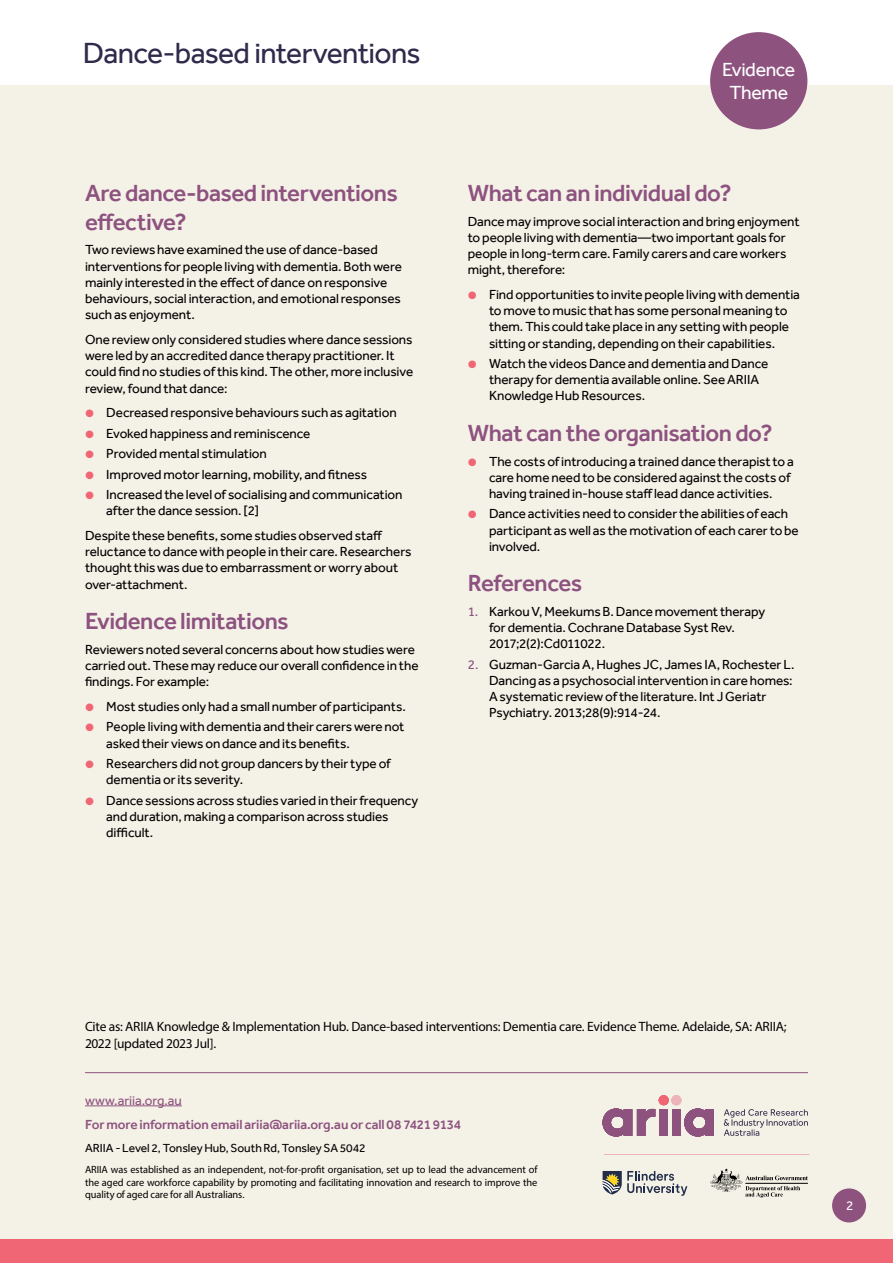
<style>
.page{position:relative;width:893px;height:1263px;background:#fff}
.page>*{position:absolute;margin:0;border:0;box-sizing:border-box;transform-origin:0 0}
.t1{font:30px "Effra";letter-spacing:-.025em;color:#302a4b}
.Sub_Heading__H2{font:500 24px/28.8px "Effra";letter-spacing:-.02em;color:#8d527f}
.t2{font:19.5px/22.5px "Effra";letter-spacing:-.02em;color:#fff;text-align:center}
.Paragraph__P{font:13.5px/16.2px "Effra";letter-spacing:-.005em;color:#000}
.t3{font:13.5px/16.2px "Myriad Pro";letter-spacing:-.015em;color:#000}
.t4{font:500 13.5px "Effra";letter-spacing:-.01em;color:#8d527f}
.Paragraph__P-2{font:13.5px "Effra";letter-spacing:-.005em;color:#8e527f}
.t5{font:13.5px "Effra";color:#fff}
.t6{font:12px "Effra";letter-spacing:-.005em;color:#000}
.t7{font:10.5px/12.6px "Myriad Pro";letter-spacing:-.01em;color:#000;text-align:justify}
.s1{color:#f16674}
.s2{color:#8d527f}
</style>
<div class="page">
<div style="left:0;top:85px;width:893px;height:1178px;background:#f4f1e6"></div>
<div style="left:0;top:1239px;width:893px;height:24px;background:#f16674"></div>
<div style="left:710px;top:32px;width:97px;height:97px;background:#8e527f;border-radius:50%"></div>
<div style="left:832px;top:1188px;width:34px;height:34px;background:#8e527f;border-radius:50%"></div>
<hr style="left:85px;top:1105px;width:97px;height:1px;background:#8e527f">
<hr style="left:85px;top:1072px;width:723px;height:1px;background:#8e527f">
<hr style="left:604px;top:1154px;width:205px;height:1px;background:#edb4ba">
<svg style="left:603px;top:1108px;width:111px;height:28px"></svg>
<div style="left:671px;top:1095px;width:10px;height:10px;background:#edb4ba;border-radius:50%"></div>
<div style="left:659px;top:1095px;width:10px;height:10px;background:#f16674;border-radius:50%"></div>
<svg style="left:724px;top:1109px;width:84px;height:27px"></svg>
<svg style="left:603px;top:1171px;width:84px;height:25px"></svg>
<svg style="left:710px;top:1168px;width:98px;height:30px"></svg>
<h1 class="t1" style="left:83px;top:35px;width:339px">Dance-based interventions</h1>
<h2 class="Sub_Heading__H2" style="left:85px;top:178px;width:314px">Are dance-based interventions effective?</h2>
<p class="Paragraph__P" style="left:85px;top:242px;width:318px">Two reviews have examined the use of dance-based interventions for people living with dementia. Both were mainly interested in the effect of dance on responsive behaviours, social interaction, and emotional responses such as enjoyment.</p>
<p class="Paragraph__P" style="left:85px;top:331px;width:330px">One review only considered studies where dance sessions were led by an accredited dance therapy practitioner. It could find no studies of this kind. The other, more inclusive review, found that dance:</p>
<p class="Paragraph__P" style="left:85px;top:404px;width:313px"><span class="s1">●</span> Decreased responsive behaviours such as agitation</p>
<p class="Paragraph__P" style="left:85px;top:425px;width:227px"><span class="s1">●</span> Evoked happiness and reminiscence</p>
<p class="Paragraph__P" style="left:85px;top:445px;width:183px"><span class="s1">●</span> Provided mental stimulation</p>
<p class="Paragraph__P" style="left:85px;top:466px;width:284px"><span class="s1">●</span> Improved motor learning, mobility, and fitness</p>
<p class="Paragraph__P" style="left:106px;top:486px;width:298px;text-indent:-21px"><span class="s1">●</span> Increased the level of socialising and communication after the dance session. [2]</p>
<p class="Paragraph__P" style="left:85px;top:527px;width:328px">Despite these benefits, some studies observed staff reluctance to dance with people in their care. Researchers thought this was due to embarrassment or worry about over-attachment.</p>
<h2 class="Sub_Heading__H2" style="left:85px;top:606px;width:205px">Evidence limitations</h2>
<p class="Paragraph__P" style="left:85px;top:641px;width:335px">Reviewers noted several concerns about how studies were carried out. These may reduce our overall confidence in the findings. For example:</p>
<p class="Paragraph__P" style="left:85px;top:698px;width:322px"><span class="s1">●</span> Most studies only had a small number of participants.</p>
<p class="Paragraph__P" style="left:106px;top:718px;width:300px;text-indent:-21px"><span class="s1">●</span> People living with dementia and their carers were not asked their views on dance and its benefits.</p>
<p class="Paragraph__P" style="left:106px;top:755px;width:286px;text-indent:-21px"><span class="s1">●</span> Researchers did not group dancers by their type of dementia or its severity.</p>
<p class="Paragraph__P" style="left:106px;top:792px;width:313px;text-indent:-21px"><span class="s1">●</span> Dance sessions across studies varied in their frequency and duration, making a comparison across studies difficult.</p>
<h3 class="t2" style="left:722px;top:58px;width:75px">Evidence<br>Theme</h3>
<h2 class="Sub_Heading__H2" style="left:468px;top:178px;width:265px">What can an individual do?</h2>
<p class="Paragraph__P" style="left:468px;top:213px;width:333px">Dance may improve social interaction and bring enjoyment to people living with dementia—two important goals for people in long-term care. Family carers and care workers might, therefore:</p>
<p class="Paragraph__P" style="left:489px;top:286px;width:312px;text-indent:-21px"><span class="s1">●</span> Find opportunities to invite people living with dementia to move to music that has some personal meaning to them. This could take place in any setting with people sitting or standing, depending on their capabilities.</p>
<p class="Paragraph__P" style="left:489px;top:355px;width:281px;text-indent:-21px"><span class="s1">●</span> Watch the videos Dance and dementia and Dance therapy for dementia available online. See ARIIA<br>Knowledge Hub Resources.</p>
<h2 class="Sub_Heading__H2" style="left:468px;top:418px;width:306px">What can the organisation do?</h2>
<p class="Paragraph__P" style="left:489px;top:453px;width:306px;text-indent:-21px"><span class="s1">●</span> The costs of introducing a trained dance therapist to a care home need to be considered against the costs of having trained in-house staff lead dance activities.</p>
<p class="Paragraph__P" style="left:489px;top:506px;width:311px;text-indent:-21px"><span class="s1">●</span> Dance activities need to consider the abilities of each participant as well as the motivation of each carer to be involved.</p>
<h2 class="Sub_Heading__H2" style="left:468px;top:569px;width:116px">References</h2>
<p class="Paragraph__P" style="left:489px;top:603px;width:278px;text-indent:-21px"><span class="s2">1.</span> Karkou V, Meekums B. Dance movement therapy for dementia. Cochrane Database Syst Rev.<br>2017;2(2):Cd011022.</p>
<p class="Paragraph__P" style="left:489px;top:656px;width:307px;text-indent:-21px"><span class="s2">2.</span> Guzman-Garcia A, Hughes JC, James IA, Rochester L.<br>Dancing as a psychosocial intervention in care homes:<br>A systematic review of the literature. Int J Geriatr Psychiatry. 2013;28(9):914-24.</p>
<p class="t3" style="left:85px;top:1018px;width:703px">Cite as: ARIIA Knowledge &amp; Implementation Hub. Dance-based interventions: Dementia care. Evidence Theme. Adelaide, SA: ARIIA;<br>2022 [updated 2023 Jul].</p>
<p class="Paragraph__P-2" style="left:85px;top:1092px;width:98px">www.ariia.org.au</p>
<p class="t4" style="left:85px;top:1117px;width:378px">For more information email ariia@ariia.org.au or call 08 7421 9134</p>
<p class="t6" style="left:85px;top:1141px;width:282px">ARIIA - Level 2, Tonsley Hub, South Rd, Tonsley SA 5042</p>
<p class="t7" style="left:85px;top:1163px;width:454px">ARIIA was established as an independent, not-for-profit organisation, set up to lead the advancement of the aged care workforce capability by promoting and facilitating innovation and research to improve the quality of aged care for all Australians.</p>
<p class="t5" style="left:846px;top:1197px;width:9px">2</p>
</div>
